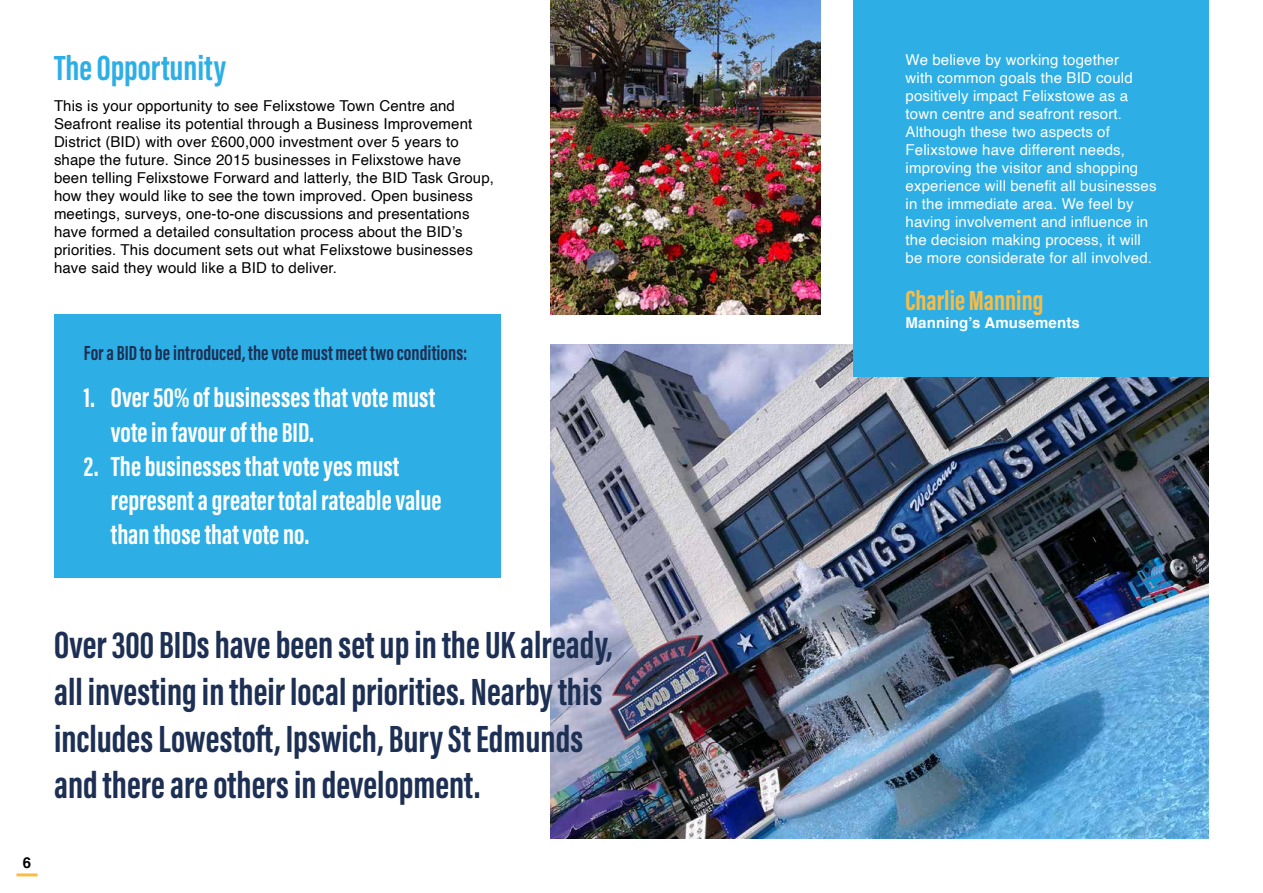
<style>
.page{position:relative;width:1263px;height:893px;background:#fff}
.page>*{position:absolute;margin:0;border:0;box-sizing:border-box;transform-origin:0 0}
.t1{font:700 39px/46.8px "Acumin Pro Extra Cond";color:#1d3054}
.t2{font:700 36px "Acumin Pro Extra Cond";color:#2dafe6}
.t3{font:700 28.5px/34.2px "Acumin Pro Extra Cond";color:#fff}
.t4{font:700 28.5px "Acumin Pro Extra Cond";color:#fbbc43}
.t5{font:700 21px "Acumin Pro Extra Cond";color:#1d3054}
.t6{font:15px/18px "Helvetica";letter-spacing:.01em;color:#000}
.t7{font:15px/18px "Helvetica";letter-spacing:.01em;color:#fff}
.t8{font:700 15px "Helvetica";letter-spacing:.01em;color:#fff}
.t9{font:700 15px "Helvetica";color:#000}
</style>
<div class="page">
<img style="left:551px;top:345px;width:658px;height:494px">
<div style="left:853px;top:0;width:356px;height:376px;background:#2dafe6"></div>
<img style="left:551px;top:0;width:270px;height:315px">
<div style="left:54px;top:315px;width:446px;height:263px;background:#2dafe6"></div>
<hr style="left:16px;top:873px;width:22px;height:3px;background:#fbbc43">
<h2 class="t2" style="left:54px;top:46px;width:174px">The Opportunity</h2>
<p class="t6" style="left:54px;top:97px;width:442px">This is your opportunity to see Felixstowe Town Centre and Seafront realise its potential through a Business Improvement District (BID) with over £600,000 investment over 5 years to shape the future. Since 2015 businesses in Felixstowe have been telling Felixstowe Forward and latterly, the BID Task Group, how they would like to see the town improved. Open business meetings, surveys, one-to-one discussions and presentations have formed a detailed consultation process about the BID’s priorities. This document sets out what Felixstowe businesses have said they would like a BID to deliver.</p>
<h3 class="t5" style="left:84px;top:340px;width:385px">For a BID to be introduced, the vote must meet two conditions:</h3>
<h3 class="t3" style="left:111px;top:380px;width:326px;text-indent:-27px">1. Over 50% of businesses that vote must vote in favour of the BID.</h3>
<h3 class="t3" style="left:111px;top:449px;width:332px;text-indent:-27px">2. The businesses that vote yes must represent a greater total rateable value than those that vote no.</h3>
<p class="t9" style="left:23px;top:851px;width:10px">6</p>
<h1 class="t1" style="left:54px;top:621px;width:560px">Over 300 BIDs have been set up in the UK already, all investing in their local priorities. Nearby this includes Lowestoft, Ipswich, Bury St Edmunds and there are others in development.</h1>
<p class="t7" style="left:906px;top:51px;width:252px">We believe by working together<br>with common goals the BID could positively impact Felixstowe as a town centre and seafront resort.<br>Although these two aspects of Felixstowe have different needs, improving the visitor and shopping experience will benefit all businesses in the immediate area. We feel by having involvement and influence in the decision making process, it will be more considerate for all involved.</p>
<h3 class="t4" style="left:906px;top:283px;width:139px">Charlie Manning</h3>
<p class="t8" style="left:906px;top:311px;width:176px">Manning’s Amusements</p>
</div>
